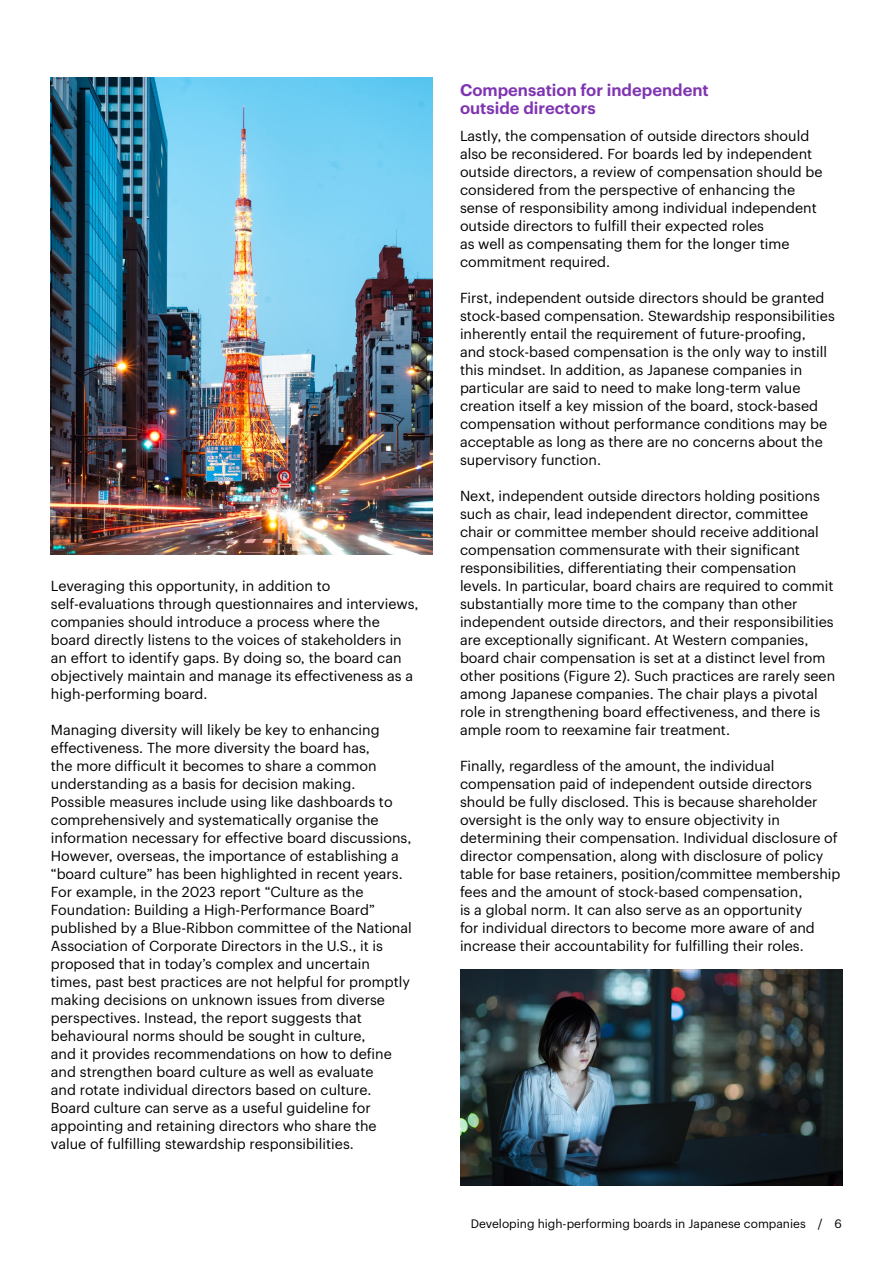
<style>
.page{position:relative;width:893px;height:1263px;background:#fff}
.page>*{position:absolute;margin:0;border:0;box-sizing:border-box;transform-origin:0 0}
.t1{font:600 16.5px/18px "Graphik";color:#7f35b2}
.t2{font:14.25px/18px "Graphik";color:#000}
.t3{font:12px "Graphik";color:#000}
</style>
<div class="page">
<img style="left:51px;top:78px;width:382px;height:477px">
<img style="left:460px;top:969px;width:382px;height:216px">
<p class="t2" style="left:51px;top:575px;width:369px">Leveraging this opportunity, in addition to self-evaluations through questionnaires and interviews, companies should introduce a process where the board directly listens to the voices of stakeholders in an effort to identify gaps. By doing so, the board can objectively maintain and manage its effectiveness as a high-performing board.</p>
<p class="t2" style="left:51px;top:719px;width:362px">Managing diversity will likely be key to enhancing effectiveness. The more diversity the board has,<br>the more difficult it becomes to share a common understanding as a basis for decision making.<br>Possible measures include using like dashboards to comprehensively and systematically organise the information necessary for effective board discussions, However, overseas, the importance of establishing a “board culture” has been highlighted in recent years.<br>For example, in the 2023 report “Culture as the Foundation: Building a High-Performance Board” published by a Blue-Ribbon committee of the National Association of Corporate Directors in the U.S., it is proposed that in today’s complex and uncertain times, past best practices are not helpful for promptly making decisions on unknown issues from diverse perspectives. Instead, the report suggests that behavioural norms should be sought in culture,<br>and it provides recommendations on how to define and strengthen board culture as well as evaluate<br>and rotate individual directors based on culture.<br>Board culture can serve as a useful guideline for appointing and retaining directors who share the value of fulfilling stewardship responsibilities.</p>
<p class="t1" style="left:460px;top:79px;width:250px">Compensation for independent outside directors</p>
<p class="t2" style="left:460px;top:126px;width:364px">Lastly, the compensation of outside directors should also be reconsidered. For boards led by independent outside directors, a review of compensation should be considered from the perspective of enhancing the sense of responsibility among individual independent outside directors to fulfill their expected roles<br>as well as compensating them for the longer time commitment required.</p>
<p class="t2" style="left:460px;top:288px;width:376px">First, independent outside directors should be granted stock-based compensation. Stewardship responsibilities inherently entail the requirement of future-proofing,<br>and stock-based compensation is the only way to instill this mindset. In addition, as Japanese companies in particular are said to need to make long-term value creation itself a key mission of the board, stock-based compensation without performance conditions may be acceptable as long as there are no concerns about the supervisory function.</p>
<p class="t2" style="left:460px;top:486px;width:377px">Next, independent outside directors holding positions such as chair, lead independent director, committee chair or committee member should receive additional compensation commensurate with their significant responsibilities, differentiating their compensation levels. In particular, board chairs are required to commit substantially more time to the company than other independent outside directors, and their responsibilities are exceptionally significant. At Western companies, board chair compensation is set at a distinct level from other positions (Figure 2). Such practices are rarely seen among Japanese companies. The chair plays a pivotal role in strengthening board effectiveness, and there is ample room to reexamine fair treatment.</p>
<p class="t2" style="left:460px;top:756px;width:382px">Finally, regardless of the amount, the individual compensation paid of independent outside directors should be fully disclosed. This is because shareholder oversight is the only way to ensure objectivity in determining their compensation. Individual disclosure of director compensation, along with disclosure of policy table for base retainers, position/committee membership fees and the amount of stock-based compensation,<br>is a global norm. It can also serve as an opportunity<br>for individual directors to become more aware of and increase their accountability for fulfilling their roles.</p>
<p class="t3" style="left:471px;top:1215px;width:373px">Developing high-performing boards in Japanese companies / 6</p>
</div>
